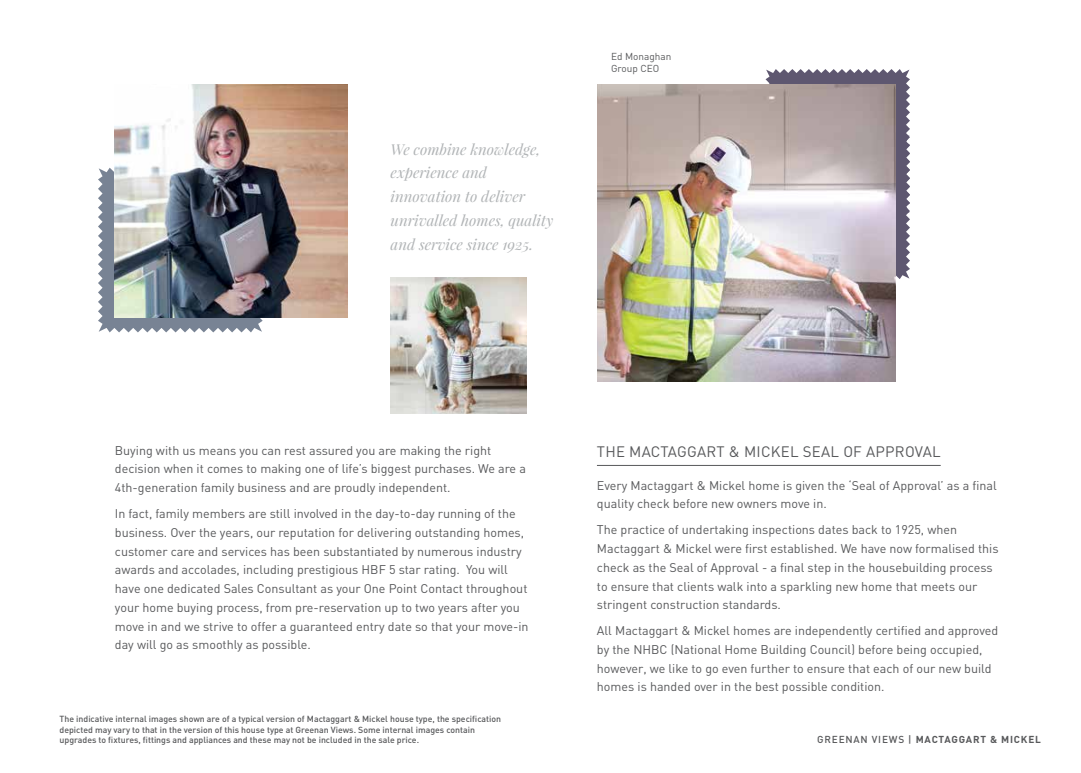
<style>
.page{position:relative;width:1081px;height:773px;background:#fff}
.page>*{position:absolute;margin:0;border:0;box-sizing:border-box;transform-origin:0 0}
.t1{font:italic 15px/23.8px "Playfair Display";color:#b1b4b6}
.t2{font:15px "DIN";letter-spacing:.015em;color:#58595b}
.t3{font:12.5px/18.8px "DIN";color:#58595b}
.t4{font:700 10px "DIN";letter-spacing:.08em;color:#58595b}
.t5{font:10px/12.5px "DIN";color:#58595b}
.t6{font:500 8.75px/10.5px "DIN";color:#58595b}
.s1{font-weight:500}
</style>
<div class="page">
<hr style="left:597px;top:465px;width:343px;height:1px;background:#58595b">
<svg style="left:765px;top:69px;width:145px;height:210px;background:#787287"></svg>
<svg style="left:98px;top:168px;width:165px;height:164px;background:#8d96a4"></svg>
<img style="left:598px;top:84px;width:297px;height:298px">
<img style="left:115px;top:84px;width:233px;height:233px">
<img style="left:390px;top:277px;width:137px;height:137px">
<p class="t1" style="left:390px;top:137px;width:164px">We combine knowledge, experience and innovation to deliver unrivalled homes, quality and service since 1925.</p>
<p class="t5" style="left:611px;top:49px;width:62px">Ed Monaghan<br>Group CEO</p>
<p class="t3" style="left:115px;top:440px;width:412px">Buying with us means you can rest assured you are making the right decision when it comes to making one of life’s biggest purchases. We are a<br>4th-generation family business and are proudly independent.</p>
<p class="t3" style="left:115px;top:504px;width:415px">In fact, family members are still involved in the day-to-day running of the business. Over the years, our reputation for delivering outstanding homes, customer care and services has been substantiated by numerous industry awards and accolades, including prestigious HBF 5 star rating. You will have one dedicated Sales Consultant as your One Point Contact throughout your home buying process, from pre-reservation up to two years after you move in and we strive to offer a guaranteed entry date so that your move-in day will go as smoothly as possible.</p>
<p class="t6" style="left:60px;top:713px;width:443px">The indicative internal images shown are of a typical version of Mactaggart &amp; Mickel house type, the specification depicted may vary to that in the version of this house type at Greenan Views. Some internal images contain upgrades to fixtures, fittings and appliances and these may not be included in the sale price.</p>
<p class="t2" style="left:597px;top:442px;width:345px">THE MACTAGGART &amp; MICKEL SEAL OF APPROVAL</p>
<p class="t3" style="left:597px;top:475px;width:401px">Every Mactaggart &amp; Mickel home is given the ‘Seal of Approval’ as a final quality check before new owners move in.</p>
<p class="t3" style="left:597px;top:520px;width:403px">The practice of undertaking inspections dates back to 1925, when Mactaggart &amp; Mickel were first established. We have now formalised this check as the Seal of Approval - a final step in the housebuilding process to ensure that clients walk into a sparkling new home that meets our stringent construction standards.</p>
<p class="t3" style="left:597px;top:621px;width:403px">All Mactaggart &amp; Mickel homes are independently certified and approved by the NHBC (National Home Building Council) before being occupied, however, we like to go even further to ensure that each of our new build homes is handed over in the best possible condition.</p>
<p class="t4" style="left:817px;top:732px;width:225px"><span class="s1">GREENAN VIEWS |</span> MACTAGGART &amp; MICKEL</p>
</div>
